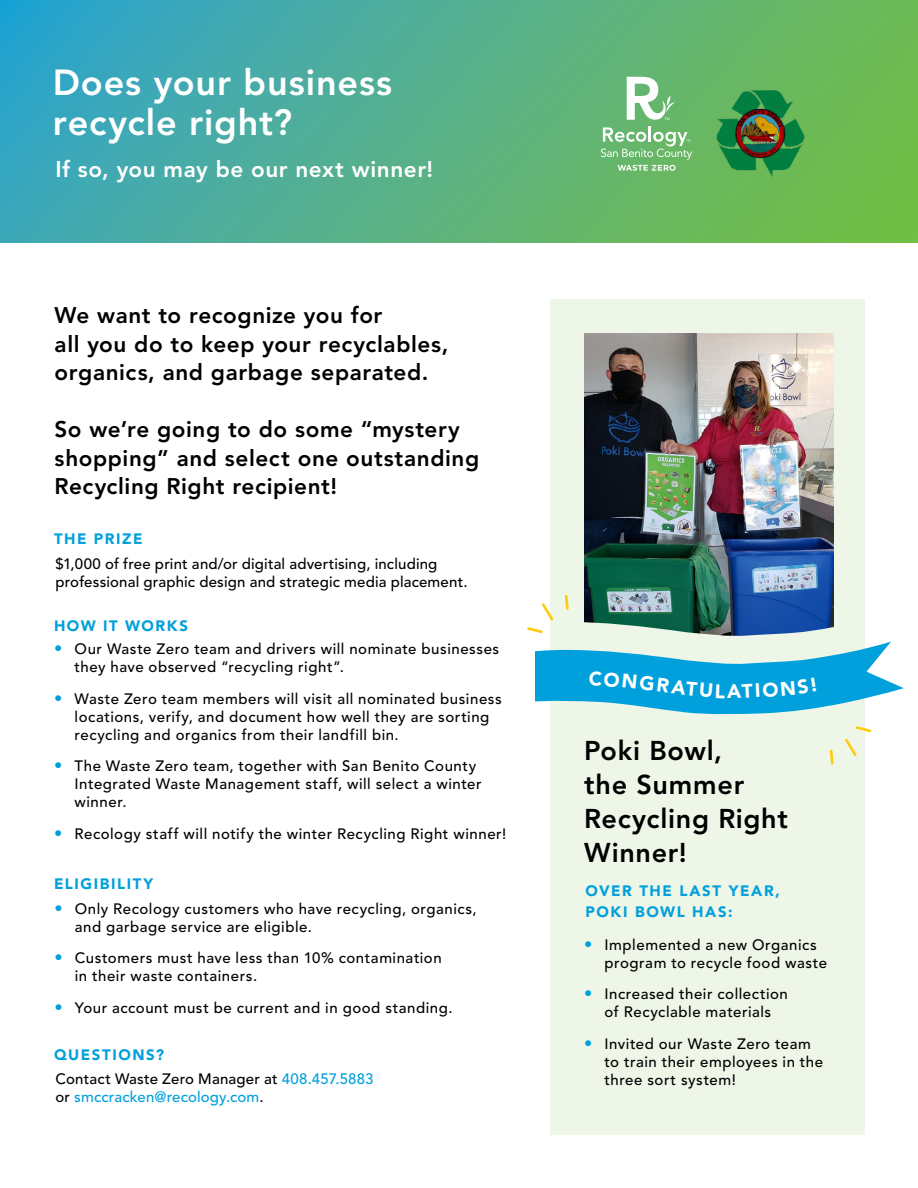
<style>
.page{position:relative;width:918px;height:1188px;background:#fff}
.page>*{position:absolute;margin:0;border:0;box-sizing:border-box;transform-origin:0 0}
.t1{font:800 36px/40px "Avenir LT Std";letter-spacing:.025em;color:#fff}
.t2{font:800 27px/34px "Avenir LT Std";letter-spacing:.025em;color:#000}
.t3{font:800 22.5px/28.5px "Avenir LT Std";letter-spacing:.025em;color:#000}
.t4{font:800 22.5px "Avenir LT Std";letter-spacing:.025em;color:#fff}
.t5{font:500 15px/18px "Avenir LT Std";letter-spacing:.035em;color:#000}
.t6{font:500 15px/18.8px "Avenir LT Std";letter-spacing:.01em;color:#000}
.t7{font:900 15px/21px "Avenir LT Std";letter-spacing:.105em;color:#00a0dc}
.t8{font:500 15px/18.8px "Avenir LT Std";letter-spacing:.01em;color:#00a0dc}
.s1{font-size:16.5px;color:#00a0dc}
.s2{color:#000}
</style>
<div class="page">
<svg style="left:0;top:0;width:918px;height:243px;background:#54b08a"></svg>
<div style="left:550px;top:299px;width:315px;height:835px;background:#eef6e8"></div>
<img style="left:584px;top:333px;width:249px;height:260px">
<svg style="left:845px;top:726px;width:27px;height:31px"></svg>
<svg style="left:829px;top:749px;width:5px;height:16px"></svg>
<svg style="left:627px;top:77px;width:48px;height:43px"></svg>
<svg style="left:601px;top:126px;width:91px;height:45px;background:#85c587"></svg>
<img style="left:696px;top:76px;width:129px;height:114px">
<svg style="left:527px;top:593px;width:377px;height:122px"></svg>
<h1 class="t1" style="left:53px;top:62px;width:341px">Does your business recycle right?</h1>
<h3 class="t4" style="left:55px;top:156px;width:379px">If so, you may be our next winner!</h3>
<h3 class="t3" style="left:55px;top:301px;width:395px">We want to recognize you for<br>all you do to keep your recyclables, organics, and garbage separated.</h3>
<h3 class="t3" style="left:55px;top:415px;width:426px">So we’re going to do some “mystery shopping” and select one outstanding<br>Recycling Right recipient!</h3>
<p class="t7" style="left:54px;top:528px;width:90px">THE PRIZE</p>
<p class="t6" style="left:55px;top:555px;width:414px">$1,000 of free print and/or digital advertising, including professional graphic design and strategic media placement.</p>
<p class="t7" style="left:54px;top:615px;width:136px">HOW IT WORKS</p>
<p class="t5" style="left:75px;top:641px;width:426px;text-indent:-20px"><span class="s1">•</span> Our Waste Zero team and drivers will nominate businesses they have observed “recycling right”.</p>
<p class="t5" style="left:75px;top:690px;width:429px;text-indent:-20px"><span class="s1">•</span> Waste Zero team members will visit all nominated business locations, verify, and document how well they are sorting recycling and organics from their landfill bin.</p>
<p class="t5" style="left:75px;top:758px;width:409px;text-indent:-20px"><span class="s1">•</span> The Waste Zero team, together with San Benito County<br>Integrated Waste Management staff, will select a winter winner.</p>
<p class="t5" style="left:54px;top:825px;width:454px"><span class="s1">•</span> Recology staff will notify the winter Recycling Right winner!</p>
<p class="t7" style="left:54px;top:873px;width:101px">ELIGIBILITY</p>
<p class="t5" style="left:75px;top:900px;width:404px;text-indent:-20px"><span class="s1">•</span> Only Recology customers who have recycling, organics, and garbage service are eligible.</p>
<p class="t5" style="left:75px;top:949px;width:368px;text-indent:-20px"><span class="s1">•</span> Customers must have less than 10% contamination in their waste containers.</p>
<p class="t5" style="left:55px;top:999px;width:400px"><span class="s1">•</span> Your account must be current and in good standing.</p>
<p class="t7" style="left:54px;top:1044px;width:112px">QUESTIONS?</p>
<p class="t8" style="left:55px;top:1069px;width:320px"><span class="s2">Contact Waste Zero Manager at</span> 408.457.5883 <span class="s2">or</span> smccracken@recology.com<span class="s2">.</span></p>
<h2 class="t2" style="left:584px;top:734px;width:205px">Poki Bowl,<br>the Summer<br>Recycling Right<br>Winner!</h2>
<p class="t7" style="left:586px;top:881px;width:196px">OVER THE LAST YEAR,<br>POKI BOWL HAS:</p>
<p class="t5" style="left:605px;top:936px;width:224px;text-indent:-20px"><span class="s1">•</span> Implemented a new Organics program to recycle food waste</p>
<p class="t5" style="left:584px;top:986px;width:205px;text-align:center"><span class="s1">•</span> Increased their collection of Recyclable materials</p>
<p class="t5" style="left:605px;top:1035px;width:220px;text-indent:-20px"><span class="s1">•</span> Invited our Waste Zero team to train their employees in the three sort system!</p>
</div>
